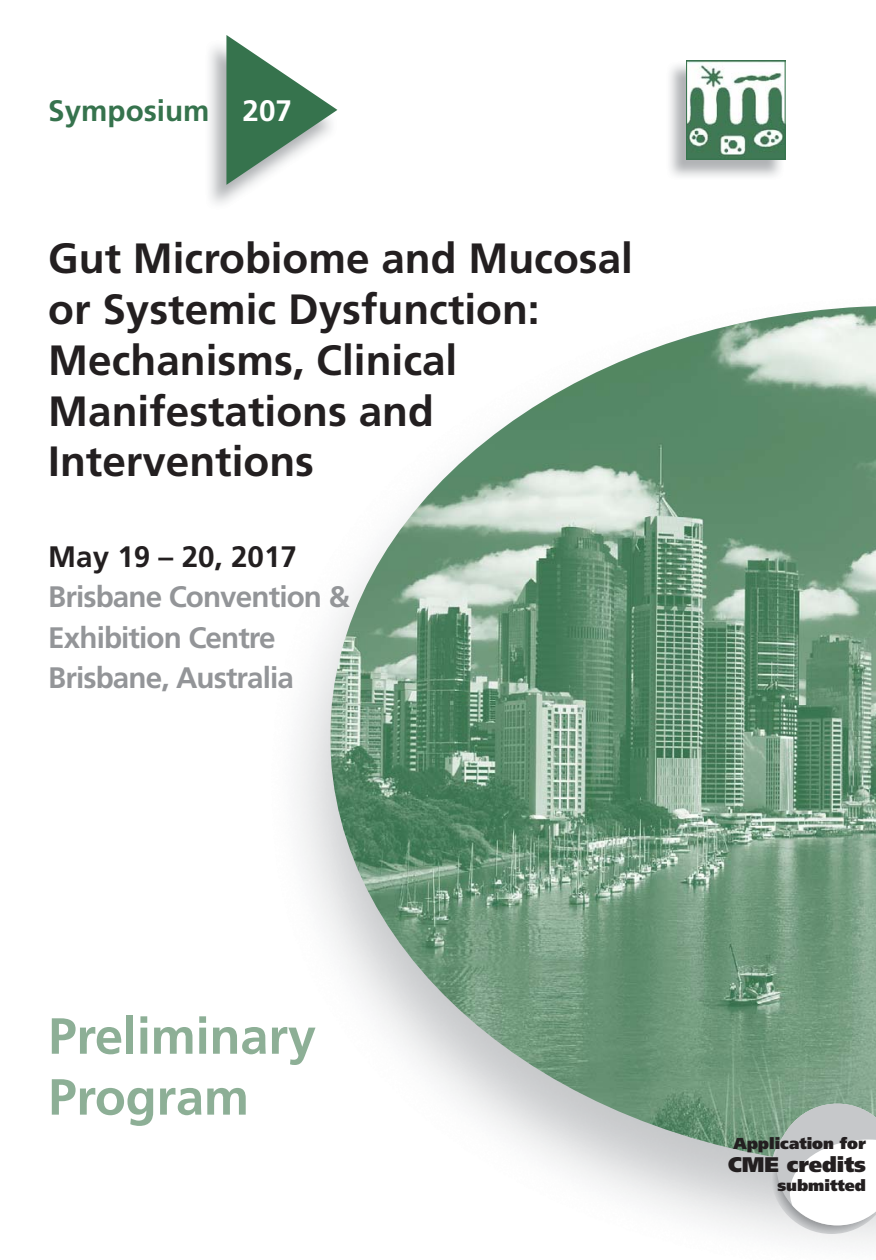
<style>
.page{position:relative;width:876px;height:1260px;background:#fff}
.page>*{position:absolute;margin:0;border:0;box-sizing:border-box;transform-origin:0 0}
.t1{font:700 50.75px/60.9px "Frutiger";letter-spacing:-.005em;color:#8daf96}
.t2{font:700 42.35px/50.8px "Frutiger";color:#231f20}
.t3{font:700 29.57px/40.2px "Frutiger";letter-spacing:-.03em;color:#939598}
.t4{font:700 29.57px "Frutiger";color:#231f20}
.t5{font:700 29.57px "Frutiger";color:#36734d}
.t6{font:900 21.18px "Frutiger";color:#231f20}
.t7{font:900 15.92px "Frutiger";color:#231f20}
.s1{color:#fff}
</style>
<div class="page">
<img style="left:330px;top:306px;width:546px;height:862px">
<svg style="left:770px;top:1104px;width:106px;height:130px"></svg>
<img style="left:688px;top:62px;width:95px;height:96px">
<div style="left:686px;top:60px;width:99px;height:100px;border:1px solid #36734d"></div>
<svg style="left:226px;top:35px;width:111px;height:150px"></svg>
<p class="t5" style="left:48px;top:99px;width:245px">Symposium <span class="s1">207</span></p>
<p class="t2" style="left:48px;top:236px;width:586px">Gut Microbiome and Mucosal or Systemic Dysfunction:<br>Mechanisms, Clinical<br>Manifestations and<br>Interventions</p>
<p class="t4" style="left:48px;top:545px;width:250px">May 19 – 20, 2017</p>
<p class="t3" style="left:48px;top:579px;width:303px">Brisbane Convention &amp;<br>Exhibition Centre<br>Brisbane, Australia</p>
<p class="t1" style="left:48px;top:1010px;width:269px">Preliminary<br>Program</p>
<p class="t7" style="left:733px;top:1137px;width:134px">Application for</p>
<p class="t6" style="left:728px;top:1157px;width:139px">CME credits</p>
<p class="t7" style="left:777px;top:1180px;width:90px">submitted</p>
</div>
